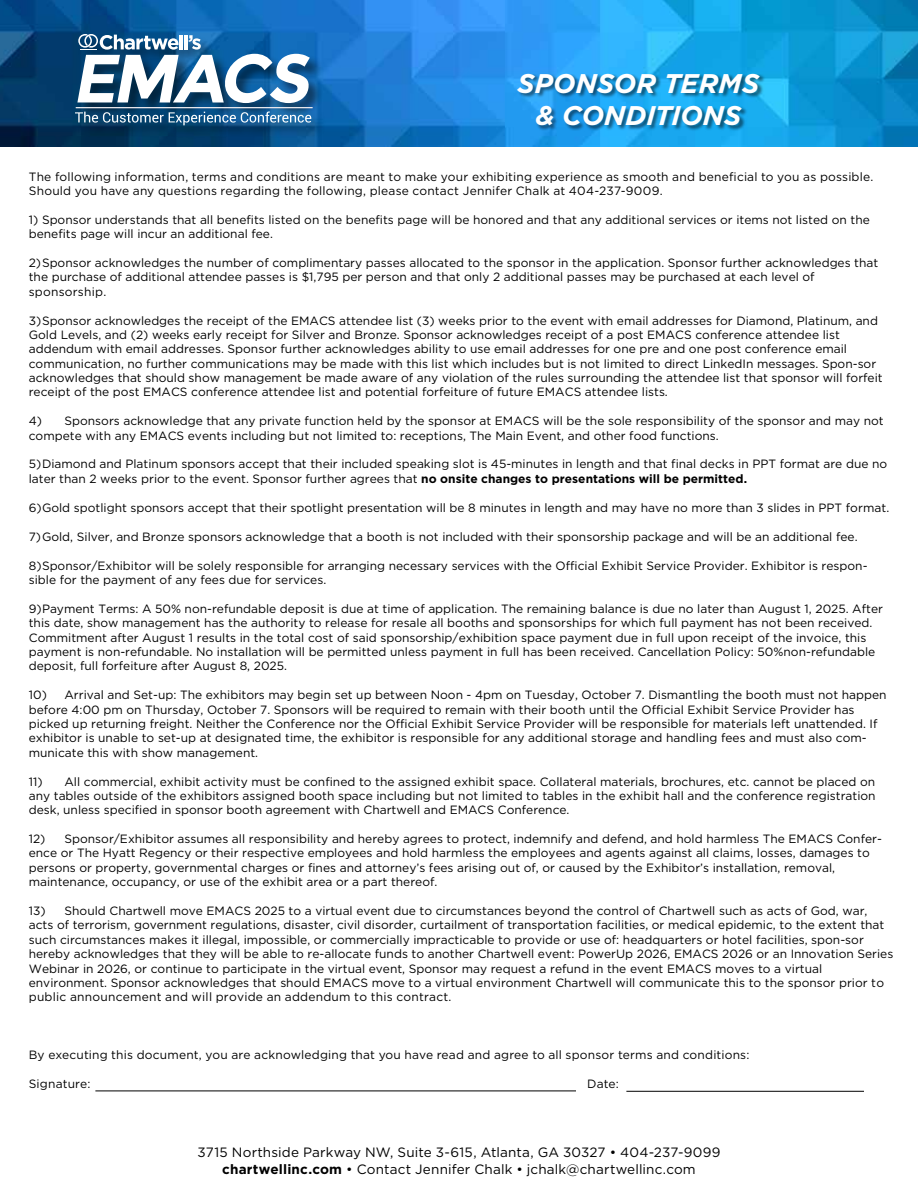
<style>
.page{position:relative;width:918px;height:1188px;background:#fff}
.page>*{position:absolute;margin:0;border:0;box-sizing:border-box;transform-origin:0 0}
.t1{font:italic 700 27px/32.4px "Gotham";color:#fff;text-align:center}
.t2{font:13.5px/16.2px "Gotham";letter-spacing:.01em;color:#000;text-align:center}
.t3{font:12px/14.4px "Gotham";color:#000}
.s1{font-weight:700}
</style>
<div class="page">
<img style="left:0;top:0;width:918px;height:146px">
<div style="left:517px;top:74px;width:249px;height:58px;background:#000;opacity:.5"></div>
<div style="left:75px;top:34px;width:252px;height:106px;background:#000;opacity:.5"></div>
<svg style="left:75px;top:111px;width:236px;height:14px;background:#3f739b"></svg>
<hr style="left:76px;top:107px;width:237px;height:1px;background:#fff">
<svg style="left:77px;top:34px;width:233px;height:69px"></svg>
<hr style="left:95px;top:1091px;width:481px;height:1px;background:#000">
<hr style="left:626px;top:1091px;width:238px;height:1px;background:#000">
<h1 class="t1" style="left:518px;top:67px;width:243px">SPONSOR TERMS &amp; CONDITIONS</h1>
<p class="t3" style="left:29px;top:169px;width:846px">The following information, terms and conditions are meant to make your exhibiting experience as smooth and beneficial to you as possible.<br>Should you have any questions regarding the following, please contact Jennifer Chalk at 404-237-9009.</p>
<p class="t3" style="left:29px;top:212px;width:843px">1) Sponsor understands that all benefits listed on the benefits page will be honored and that any additional services or items not listed on the benefits page will incur an additional fee.</p>
<p class="t3" style="left:29px;top:255px;width:851px">2)Sponsor acknowledges the number of complimentary passes allocated to the sponsor in the application. Sponsor further acknowledges that the purchase of additional attendee passes is $1,795 per person and that only 2 additional passes may be purchased at each level of sponsorship.</p>
<p class="t3" style="left:29px;top:313px;width:855px">3)Sponsor acknowledges the receipt of the EMACS attendee list (3) weeks prior to the event with email addresses for Diamond, Platinum, and Gold Levels, and (2) weeks early receipt for Silver and Bronze. Sponsor acknowledges receipt of a post EMACS conference attendee list addendum with email addresses. Sponsor further acknowledges ability to use email addresses for one pre and one post conference email communication, no further communications may be made with this list which includes but is not limited to direct LinkedIn messages. Spon-sor acknowledges that should show management be made aware of any violation of the rules surrounding the attendee list that sponsor will forfeit receipt of the post EMACS conference attendee list and potential forfeiture of future EMACS attendee lists.</p>
<p class="t3" style="left:29px;top:414px;width:856px">4) Sponsors acknowledge that any private function held by the sponsor at EMACS will be the sole responsibility of the sponsor and may not compete with any EMACS events including but not limited to: receptions, The Main Event, and other food functions.</p>
<p class="t3" style="left:29px;top:457px;width:860px">5)Diamond and Platinum sponsors accept that their included speaking slot is 45-minutes in length and that final decks in PPT format are due no later than 2 weeks prior to the event. Sponsor further agrees that <span class="s1">no onsite changes to presentations will be permitted.</span></p>
<p class="t3" style="left:29px;top:500px;width:862px">6)Gold spotlight sponsors accept that their spotlight presentation will be 8 minutes in length and may have no more than 3 slides in PPT format.</p>
<p class="t3" style="left:29px;top:529px;width:830px">7)Gold, Silver, and Bronze sponsors acknowledge that a booth is not included with their sponsorship package and will be an additional fee.</p>
<p class="t3" style="left:29px;top:558px;width:840px">8)Sponsor/Exhibitor will be solely responsible for arranging necessary services with the Official Exhibit Service Provider. Exhibitor is respon&shy;sible for the payment of any fees due for services.</p>
<p class="t3" style="left:29px;top:601px;width:856px">9)Payment Terms: A 50% non-refundable deposit is due at time of application. The remaining balance is due no later than August 1, 2025. After this date, show management has the authority to release for resale all booths and sponsorships for which full payment has not been received.<br>Commitment after August 1 results in the total cost of said sponsorship/exhibition space payment due in full upon receipt of the invoice, this payment is non-refundable. No installation will be permitted unless payment in full has been received. Cancellation Policy: 50%non-refundable deposit, full forfeiture after August 8, 2025.</p>
<p class="t3" style="left:29px;top:687px;width:859px">10) Arrival and Set-up: The exhibitors may begin set up between Noon - 4pm on Tuesday, October 7. Dismantling the booth must not happen before 4:00 pm on Thursday, October 7. Sponsors will be required to remain with their booth until the Official Exhibit Service Provider has picked up returning freight. Neither the Conference nor the Official Exhibit Service Provider will be responsible for materials left unattended. If exhibitor is unable to set-up at designated time, the exhibitor is responsible for any additional storage and handling fees and must also com&shy;municate this with show management.</p>
<p class="t3" style="left:29px;top:774px;width:848px;text-align:justify">11) All commercial, exhibit activity must be confined to the assigned exhibit space. Collateral materials, brochures, etc. cannot be placed on any tables outside of the exhibitors assigned booth space including but not limited to tables in the exhibit hall and the conference registration desk, unless specified in sponsor booth agreement with Chartwell and EMACS Conference.</p>
<p class="t3" style="left:29px;top:831px;width:855px">12) Sponsor/Exhibitor assumes all responsibility and hereby agrees to protect, indemnify and defend, and hold harmless The EMACS Confer&shy;ence or The Hyatt Regency or their respective employees and hold harmless the employees and agents against all claims, losses, damages to persons or property, governmental charges or fines and attorney’s fees arising out of, or caused by the Exhibitor’s installation, removal, maintenance, occupancy, or use of the exhibit area or a part thereof.</p>
<p class="t3" style="left:29px;top:903px;width:866px">13) Should Chartwell move EMACS 2025 to a virtual event due to circumstances beyond the control of Chartwell such as acts of God, war, acts of terrorism, government regulations, disaster, civil disorder, curtailment of transportation facilities, or medical epidemic, to the extent that such circumstances makes it illegal, impossible, or commercially impracticable to provide or use of: headquarters or hotel facilities, spon-sor hereby acknowledges that they will be able to re-allocate funds to another Chartwell event: PowerUp 2026, EMACS 2026 or an Innovation Series Webinar in 2026, or continue to participate in the virtual event, Sponsor may request a refund in the event EMACS moves to a virtual environment. Sponsor acknowledges that should EMACS move to a virtual environment Chartwell will communicate this to the sponsor prior to public announcement and will provide an addendum to this contract.</p>
<p class="t3" style="left:29px;top:1047px;width:722px">By executing this document, you are acknowledging that you have read and agree to all sponsor terms and conditions:</p>
<p class="t3" style="left:29px;top:1076px;width:63px">Signature:</p>
<p class="t3" style="left:587px;top:1076px;width:33px">Date:</p>
<p class="t2" style="left:197px;top:1144px;width:525px">3715 Northside Parkway NW, Suite 3-615, Atlanta, GA 30327 • 404-237-9099 <span class="s1">chartwellinc.com</span> • Contact Jennifer Chalk • jchalk@chartwellinc.com</p>
</div>
